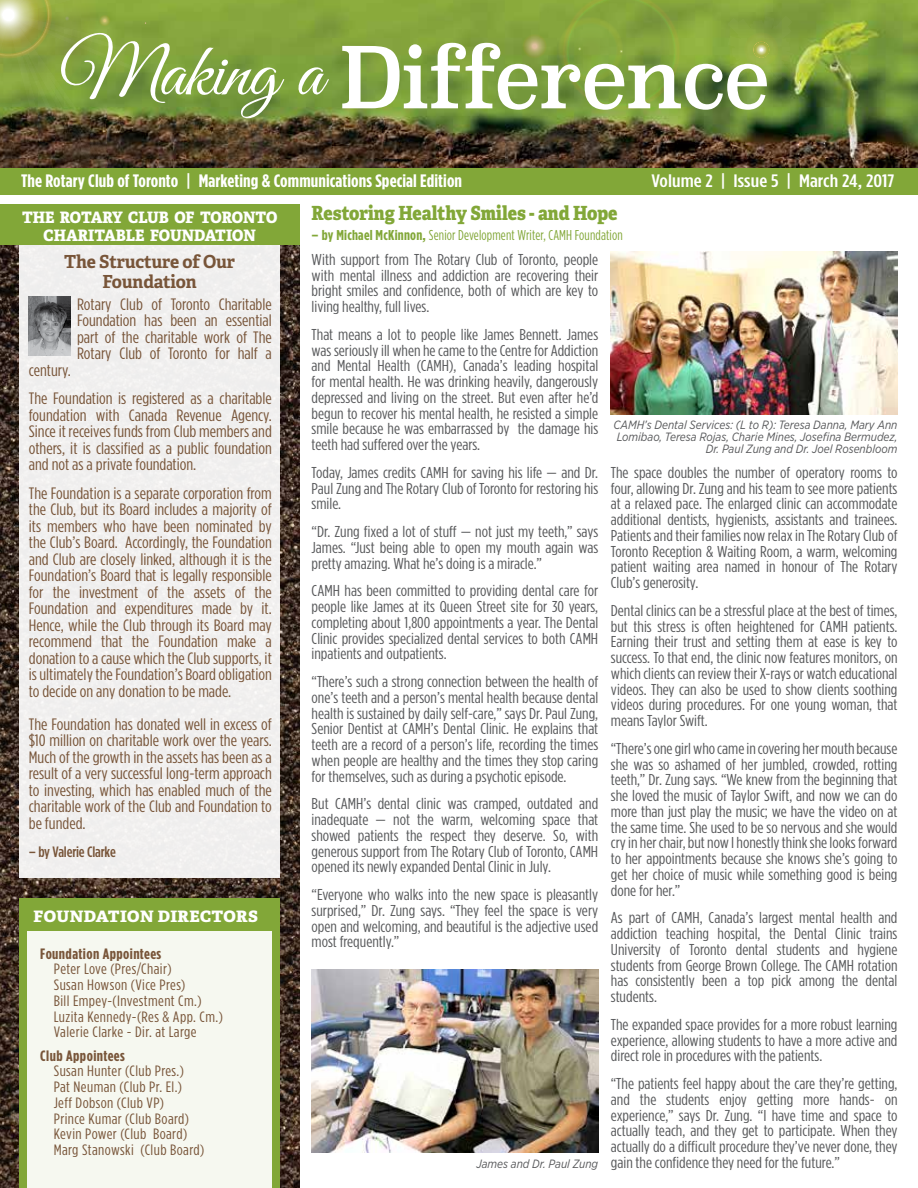
<style>
.page{position:relative;width:918px;height:1188px;background:#fff}
.page>*{position:absolute;margin:0;border:0;box-sizing:border-box;transform-origin:0 0}
.t1{font:800 19.5px "Adelle";color:#82a738;scale:.9 1}
.t2{font:700 18px "Gotham Condensed";letter-spacing:.005em;color:#fff;scale:1.1 1}
.t3{font:500 18px "Gotham Condensed";letter-spacing:.005em;color:#fff;scale:1.25 1}
.t4{font:700 18px/19.5px "Adelle";letter-spacing:-.01em;color:#785539;text-align:center}
.t5{font:16.5px/16.5px "Gotham Condensed";color:#785539;text-align:justify;scale:1.1 1}
.t6{font:15.75px/15.8px "Gotham Condensed";color:#58595b;text-align:justify;scale:1.1 1}
.t7{font:800 15.75px/18px "Adelle";color:#fff;text-align:center;scale:.95 1}
.t8{font:800 15.75px "Adelle";letter-spacing:.025em;color:#fff;scale:1.05 1}
.t9{font:15px/15.8px "Gotham Condensed";letter-spacing:.025em;color:#785539;scale:1.1 1}
.t10{font:700 15px "Gotham Condensed";letter-spacing:.025em;color:#785539;scale:1.1 1}
.t11{font:500 15px "Gotham Condensed";letter-spacing:-.01em;color:#785539;scale:1.1 1}
.t12{font:14.25px "Gotham Condensed";letter-spacing:.01em;color:#82a738}
.t13{font:italic 12px/12px "Gotham Narrow";color:#58595b;text-align:right}
.s1{font-weight:500}
.s2{font-weight:700}
</style>
<div class="page">
<div style="left:0;top:204px;width:299px;height:984px;background:#82a738"></div>
<img style="left:0;top:245px;width:299px;height:943px">
<div style="left:20px;top:898px;width:260px;height:290px;background:#82a738"></div>
<img style="left:285px;top:0;width:633px;height:168px">
<div style="left:0;top:168px;width:918px;height:26px;background:#82a738"></div>
<div style="left:20px;top:245px;width:260px;height:633px;background:#f1f0ef"></div>
<img style="left:0;top:0;width:285px;height:168px">
<svg style="left:293px;top:65px;width:36px;height:35px"></svg>
<svg style="left:342px;top:0;width:452px;height:117px"></svg>
<div style="left:28px;top:932px;width:244px;height:256px;background:#f6f8f0"></div>
<img style="left:29px;top:296px;width:41px;height:60px">
<img style="left:611px;top:252px;width:287px;height:163px">
<img style="left:312px;top:969px;width:286px;height:184px">
<p class="t2" style="left:21px;top:170px;width:403px">The Rotary Club of Toronto <span class="s1">|</span> Marketing &amp; Communications Special Edition</p>
<p class="t3" style="left:651px;top:170px;width:196px">Volume 2 | Issue 5 | March 24, 2017</p>
<p class="t7" style="left:22px;top:208px;width:270px">THE ROTARY CLUB OF TORONTO<br>CHARITABLE FOUNDATION</p>
<p class="t1" style="left:312px;top:201px;width:342px">Restoring Healthy Smiles - and Hope</p>
<p class="t12" style="left:312px;top:227px;width:313px"><span class="s2">– by Michael McKinnon,</span> Senior Development Writer, CAMH Foundation</p>
<p class="t4" style="left:64px;top:252px;width:172px">The Structure of Our<br>Foundation</p>
<p class="t5" style="left:77px;top:296px;width:179px">Rotary Club of Toronto Charitable Foundation has been an essential part of the charitable work of The Rotary Club of Toronto for half a</p>
<p class="t5" style="left:29px;top:356px;width:222px;line-height:28.5px">century.<br>The Foundation is registered as a charitable</p>
<p class="t5" style="left:29px;top:407px;width:222px">foundation with Canada Revenue Agency.<br>Since it receives funds from Club members and others, it is classified as a public foundation and not as a private foundation.</p>
<p class="t5" style="left:29px;top:485px;width:222px">The Foundation is a separate corporation from the Club, but its Board includes a majority of its members who have been nominated by the Club’s Board. Accordingly, the Foundation and Club are closely linked, although it is the Foundation’s Board that is legally responsible for the investment of the assets of the Foundation and expenditures made by it.<br>Hence, while the Club through its Board may recommend that the Foundation make a donation to a cause which the Club supports, it is ultimately the Foundation’s Board obligation to decide on any donation to be made.</p>
<p class="t5" style="left:29px;top:716px;width:222px">The Foundation has donated well in excess of $10 million on charitable work over the years.<br>Much of the growth in the assets has been as a result of a very successful long-term approach to investing, which has enabled much of the charitable work of the Club and Foundation to be funded.</p>
<p class="t11" style="left:29px;top:843px;width:81px">– by Valerie Clarke</p>
<p class="t8" style="left:34px;top:906px;width:215px">FOUNDATION DIRECTORS</p>
<p class="t10" style="left:40px;top:945px;width:111px">Foundation Appointees</p>
<p class="t9" style="left:54px;top:961px;width:155px">Peter Love (Pres/Chair)<br>Susan Howson (Vice Pres)<br>Bill Empey-(Investment Cm.)<br>Luzita Kennedy-(Res &amp; App. Cm.)<br>Valerie Clarke - Dir. at Large</p>
<p class="t10" style="left:40px;top:1047px;width:78px">Club Appointees</p>
<p class="t9" style="left:54px;top:1063px;width:138px">Susan Hunter (Club Pres.)<br>Pat Neuman (Club Pr. El.)<br>Jeff Dobson (Club VP)<br>Prince Kumar (Club Board)<br>Kevin Power (Club Board)<br>Marg Stanowski (Club Board)</p>
<p class="t6" style="left:312px;top:251px;width:262px">With support from The Rotary Club of Toronto, people with mental illness and addiction are recovering their bright smiles and confidence, both of which are key to living healthy, full lives.</p>
<p class="t6" style="left:312px;top:326px;width:262px">That means a lot to people like James Bennett. James was seriously ill when he came to the Centre for Addiction and Mental Health (CAMH), Canada’s leading hospital for mental health. He was drinking heavily, dangerously depressed and living on the street. But even after he’d begun to recover his mental health, he resisted a simple smile because he was embarrassed by the damage his teeth had suffered over the years.</p>
<p class="t6" style="left:312px;top:464px;width:262px">Today, James credits CAMH for saving his life — and Dr.<br>Paul Zung and The Rotary Club of Toronto for restoring his smile.</p>
<p class="t6" style="left:312px;top:524px;width:262px">“Dr. Zung fixed a lot of stuff — not just my teeth,” says James. “Just being able to open my mouth again was pretty amazing. What he’s doing is a miracle.”</p>
<p class="t6" style="left:312px;top:583px;width:262px">CAMH has been committed to providing dental care for people like James at its Queen Street site for 30 years, completing about 1,800 appointments a year. The Dental Clinic provides specialized dental services to both CAMH inpatients and outpatients.</p>
<p class="t6" style="left:312px;top:674px;width:262px">“There’s such a strong connection between the health of one’s teeth and a person’s mental health because dental health is sustained by daily self-care,” says Dr. Paul Zung, Senior Dentist at CAMH’s Dental Clinic. He explains that teeth are a record of a person’s life, recording the times when people are healthy and the times they stop caring for themselves, such as during a psychotic episode.</p>
<p class="t6" style="left:312px;top:796px;width:262px">But CAMH’s dental clinic was cramped, outdated and inadequate — not the warm, welcoming space that showed patients the respect they deserve. So, with generous support from The Rotary Club of Toronto, CAMH opened its newly expanded Dental Clinic in July.</p>
<p class="t6" style="left:312px;top:887px;width:262px">“Everyone who walks into the new space is pleasantly surprised,” Dr. Zung says. “They feel the space is very open and welcoming, and beautiful is the adjective used most frequently.”</p>
<p class="t13" style="left:476px;top:1158px;width:123px">James and Dr. Paul Zung</p>
<p class="t13" style="left:613px;top:419px;width:286px">CAMH’s Dental Services: (L to R): Teresa Danna, Mary Ann<br>Lomibao, Teresa Rojas, Charie Mines, Josefina Bermudez,<br>Dr. Paul Zung and Dr. Joel Rosenbloom</p>
<p class="t6" style="left:611px;top:464px;width:262px">The space doubles the number of operatory rooms to four, allowing Dr. Zung and his team to see more patients at a relaxed pace. The enlarged clinic can accommodate additional dentists, hygienists, assistants and trainees.<br>Patients and their families now relax in The Rotary Club of Toronto Reception &amp; Waiting Room, a warm, welcoming patient waiting area named in honour of The Rotary Club’s generosity.</p>
<p class="t6" style="left:611px;top:602px;width:262px">Dental clinics can be a stressful place at the best of times, but this stress is often heightened for CAMH patients.<br>Earning their trust and setting them at ease is key to success. To that end, the clinic now features monitors, on which clients can review their X-rays or watch educational videos. They can also be used to show clients soothing videos during procedures. For one young woman, that means Taylor Swift.</p>
<p class="t6" style="left:611px;top:740px;width:262px">“There’s one girl who came in covering her mouth because she was so ashamed of her jumbled, crowded, rotting teeth,” Dr. Zung says. “We knew from the beginning that she loved the music of Taylor Swift, and now we can do more than just play the music; we have the video on at the same time. She used to be so nervous and she would cry in her chair, but now I honestly think she looks forward to her appointments because she knows she’s going to get her choice of music while something good is being done for her.”</p>
<p class="t6" style="left:611px;top:910px;width:262px">As part of CAMH, Canada’s largest mental health and addiction teaching hospital, the Dental Clinic trains University of Toronto dental students and hygiene students from George Brown College. The CAMH rotation has consistently been a top pick among the dental students.</p>
<p class="t6" style="left:611px;top:1016px;width:262px">The expanded space provides for a more robust learning experience, allowing students to have a more active and direct role in procedures with the patients.</p>
<p class="t6" style="left:611px;top:1076px;width:262px">“The patients feel happy about the care they’re getting, and the students enjoy getting more hands- on experience,” says Dr. Zung. “I have time and space to actually teach, and they get to participate. When they actually do a difficult procedure they’ve never done, they gain the confidence they need for the future.”</p>
</div>
